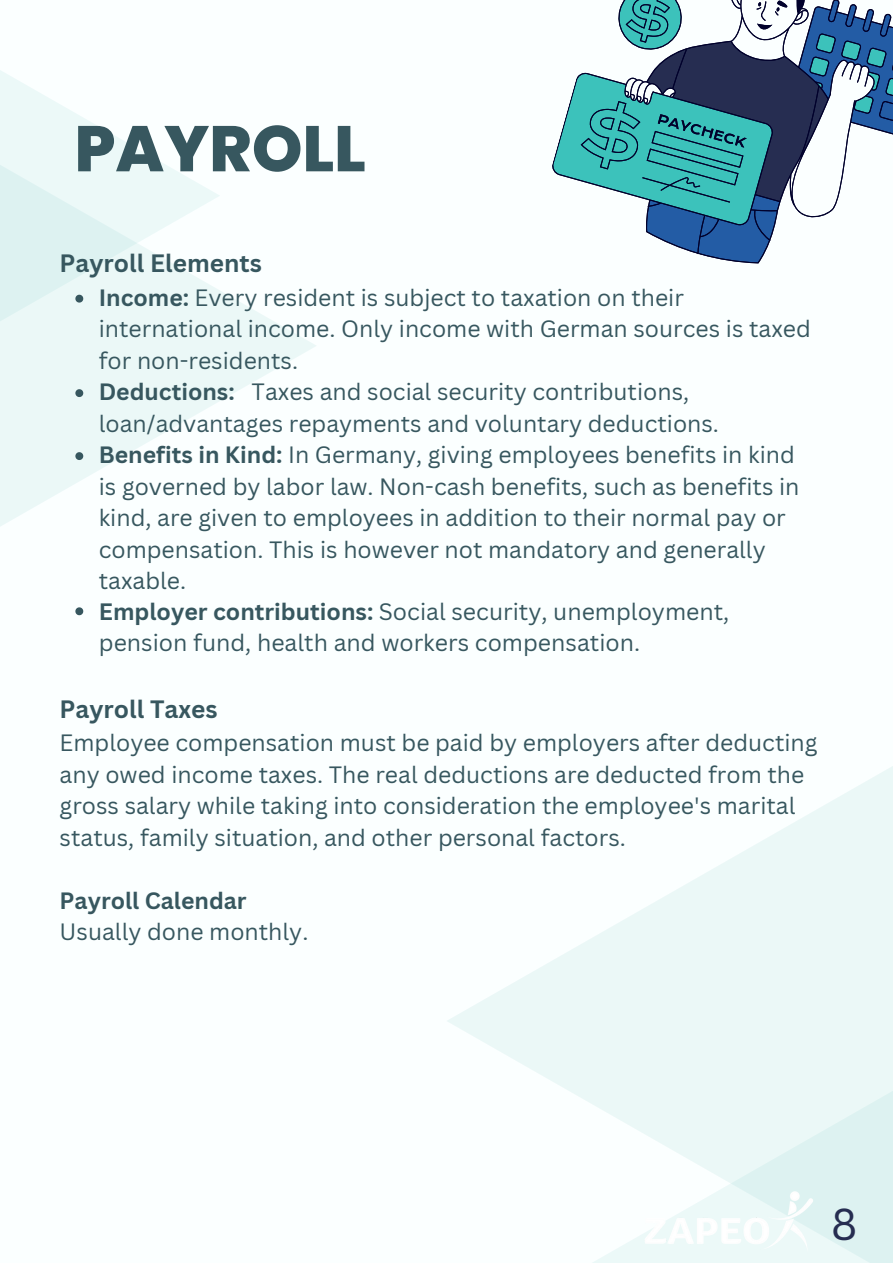
<style>
.page{position:relative;width:893px;height:1264px;background:#fff}
.page>*{position:absolute;margin:0;border:0;box-sizing:border-box;transform-origin:0 0}
.t1{font:800 64.35px "Poppins";color:#37575f}
.t2{font:43.5px "Canva Sans";color:#262d51}
.t3{font:700 24.45px "Canva Sans";color:#37575f}
.t4{font:23.1px/31.5px "Canva Sans";color:#37575f}
.t5{font:22.95px/31.5px "Canva Sans";color:#37575f}
.t6{font:700 22.95px "Canva Sans";color:#37575f}
.s1{font-weight:700}
</style>
<div class="page">
<div style="left:0;top:0;width:892px;height:1262px;background:#fbffff"></div>
<svg style="left:0;top:291px;width:316px;height:322px"></svg>
<svg style="left:0;top:70px;width:220px;height:393px;fill:#ebf8f7"></svg>
<div style="left:446px;top:631px;width:446px;height:631px;background:linear-gradient(to bottom,#f9fefe,#f7fdfd)"></div>
<div style="left:587px;top:875px;width:305px;height:387px;background:linear-gradient(to right,#f3fbfb,#e4f5f4)"></div>
<svg style="left:552px;top:0;width:340px;height:264px"></svg>
<img style="left:639px;top:1184px;width:178px;height:72px">
<svg style="left:75px;top:295px;width:8px;height:7px"></svg>
<svg style="left:75px;top:389px;width:8px;height:8px"></svg>
<svg style="left:75px;top:452px;width:8px;height:8px"></svg>
<svg style="left:75px;top:607px;width:8px;height:8px"></svg>
<h1 class="t1" style="left:75px;top:104px;width:293px">PAYROLL</h1>
<p class="t3" style="left:60px;top:246px;width:204px">Payroll Elements</p>
<p class="t5" style="left:99px;top:281px;width:713px"><span class="s1">Income:</span> Every resident is subject to taxation on their international income. Only income with German sources is taxed for non-residents.<br><span class="s1">Deductions:</span> Taxes and social security contributions, loan/advantages repayments and voluntary deductions.<br><span class="s1">Benefits in Kind:</span> In Germany, giving employees benefits in kind is governed by labor law. Non-cash benefits, such as benefits in kind, are given to employees in addition to their normal pay or compensation. This is however not mandatory and generally taxable.</p>
<p class="t4" style="left:99px;top:595px;width:632px"><span class="s1">Employer contributions:</span> Social security, unemployment, pension fund, health and workers compensation.</p>
<p class="t3" style="left:60px;top:691px;width:159px">Payroll Taxes</p>
<p class="t5" style="left:60px;top:726px;width:759px">Employee compensation must be paid by employers after deducting any owed income taxes. The real deductions are deducted from the gross salary while taking into consideration the employee's marital status, family situation, and other personal factors.</p>
<p class="t6" style="left:60px;top:884px;width:188px">Payroll Calendar</p>
<p class="t5" style="left:60px;top:915px;width:250px">Usually done monthly.</p>
<h2 class="t2" style="left:831px;top:1193px;width:28px">8</h2>
</div>
